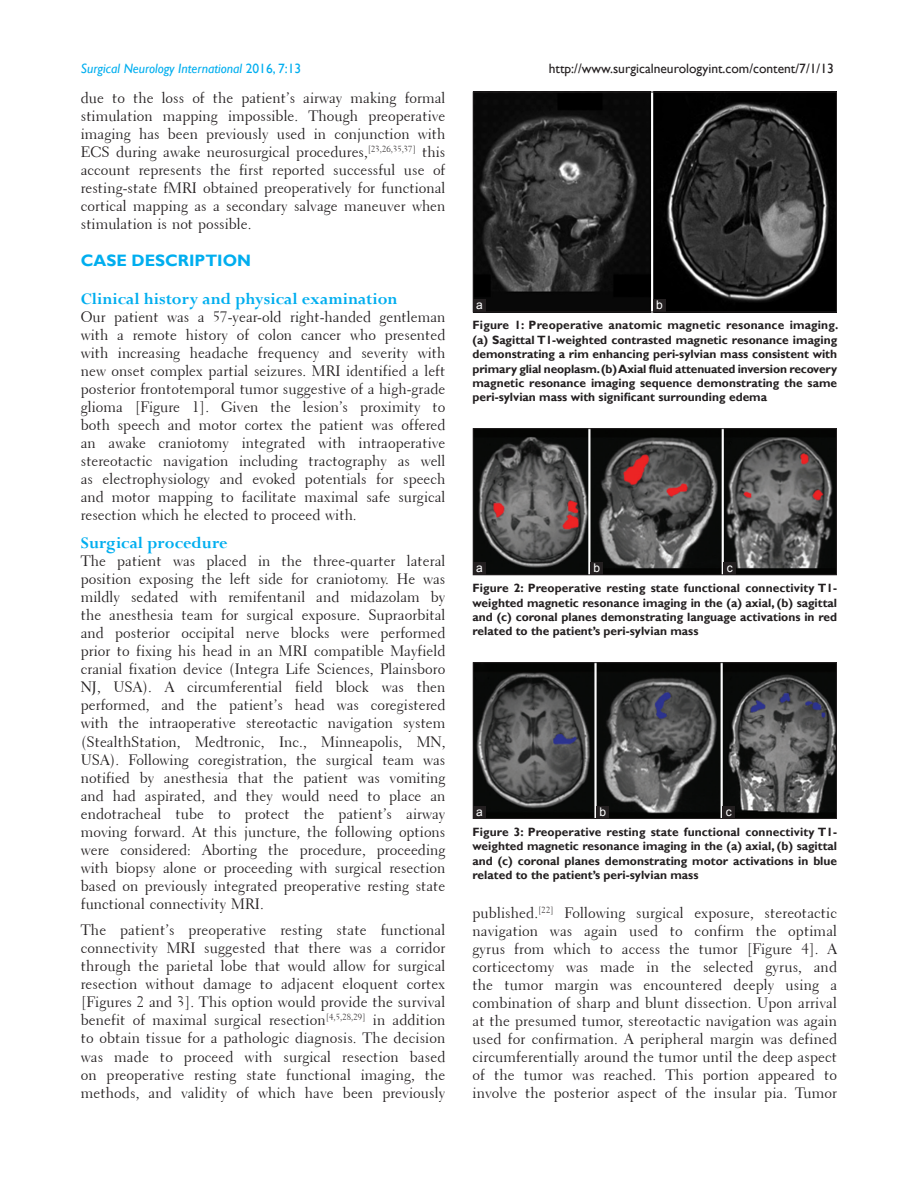
<style>
.page{position:relative;width:918px;height:1188px;background:#fff}
.page>*{position:absolute;margin:0;border:0;box-sizing:border-box;transform-origin:0 0}
.t1{font:700 18px "Perpetua";color:#00aeef}
.t2{font:700 16.5px "Gill Sans";color:#00aeef}
.TX{font:15px/18px "Transitional 521 BT Roman A";color:#231f20;text-align:justify}
.t3{font:13.5px "Gill Sans";color:#231f20}
.t4{font:italic 13.5px "Gill Sans";color:#00aeef}
.FGC{font:700 12px/14.4px "Gill Sans";color:#231f20;text-align:justify}
.LABEL{font:12px "Arial";color:#fff}
.s1{font-style:normal}
</style>
<div class="page">
<img style="left:475px;top:94px;width:360px;height:216px">
<div style="left:473px;top:92px;width:364px;height:220px;border:1px solid #231f20"></div>
<div style="left:653px;top:299px;width:13px;height:13px;background:#231f20"></div>
<div style="left:473px;top:299px;width:13px;height:13px;background:#231f20"></div>
<img style="left:475px;top:430px;width:360px;height:143px">
<div style="left:473px;top:428px;width:364px;height:147px;border:1px solid #231f20"></div>
<div style="left:590px;top:562px;width:13px;height:13px;background:#231f20"></div>
<div style="left:724px;top:562px;width:12px;height:13px;background:#231f20"></div>
<div style="left:473px;top:562px;width:13px;height:13px;background:#231f20"></div>
<img style="left:475px;top:664px;width:360px;height:153px">
<div style="left:473px;top:662px;width:364px;height:157px;border:1px solid #231f20"></div>
<div style="left:473px;top:806px;width:13px;height:13px;background:#231f20"></div>
<div style="left:597px;top:806px;width:12px;height:13px;background:#231f20"></div>
<div style="left:722px;top:806px;width:13px;height:13px;background:#231f20"></div>
<p class="t4" style="left:81px;top:61px;width:222px">Surgical Neurology International <span class="s1">2016, 7:13</span></p>
<p class="t3" style="left:549px;top:61px;width:287px">http://www.surgicalneurologyint.com/content/7/1/13</p>
<p class="TX" style="left:81px;top:89px;width:366px">due to the loss of the patient’s airway making formal stimulation mapping impossible. Though preoperative imaging has been previously used in conjunction with ECS during awake neurosurgical procedures,<sup>[23,26,35,37]</sup> this account represents the first reported successful use of resting‑state fMRI obtained preoperatively for functional cortical mapping as a secondary salvage maneuver when stimulation is not possible.</p>
<h1 class="t2" style="left:81px;top:251px;width:172px">CASE DESCRIPTION</h1>
<h2 class="t1" style="left:81px;top:287px;width:318px">Clinical history and physical examination</h2>
<p class="TX" style="left:81px;top:308px;width:366px">Our patient was a 57‑year‑old right‑handed gentleman with a remote history of colon cancer who presented with increasing headache frequency and severity with new onset complex partial seizures. MRI identified a left posterior frontotemporal tumor suggestive of a high‑grade glioma [Figure 1]. Given the lesion’s proximity to both speech and motor cortex the patient was offered an awake craniotomy integrated with intraoperative stereotactic navigation including tractography as well as electrophysiology and evoked potentials for speech and motor mapping to facilitate maximal safe surgical resection which he elected to proceed with.</p>
<h2 class="t1" style="left:81px;top:532px;width:148px">Surgical procedure</h2>
<p class="TX" style="left:81px;top:552px;width:366px">The patient was placed in the three‑quarter lateral position exposing the left side for craniotomy. He was mildly sedated with remifentanil and midazolam by the anesthesia team for surgical exposure. Supraorbital and posterior occipital nerve blocks were performed prior to fixing his head in an MRI compatible Mayfield cranial fixation device (Integra Life Sciences, Plainsboro NJ, USA). A circumferential field block was then performed, and the patient’s head was coregistered with the intraoperative stereotactic navigation system (StealthStation, Medtronic, Inc., Minneapolis, MN, USA). Following coregistration, the surgical team was notified by anesthesia that the patient was vomiting and had aspirated, and they would need to place an endotracheal tube to protect the patient’s airway moving forward. At this juncture, the following options were considered: Aborting the procedure, proceeding with biopsy alone or proceeding with surgical resection based on previously integrated preoperative resting state functional connectivity MRI.</p>
<p class="TX" style="left:81px;top:921px;width:366px">The patient’s preoperative resting state functional connectivity MRI suggested that there was a corridor through the parietal lobe that would allow for surgical resection without damage to adjacent eloquent cortex [Figures 2 and 3]. This option would provide the survival benefit of maximal surgical resection<sup>[4,5,28,29]</sup> in addition to obtain tissue for a pathologic diagnosis. The decision was made to proceed with surgical resection based on preoperative resting state functional imaging, the methods, and validity of which have been previously</p>
<p class="LABEL" style="left:476px;top:297px;width:8px">a</p>
<p class="LABEL" style="left:656px;top:297px;width:8px">b</p>
<p class="FGC" style="left:472px;top:319px;width:367px">Figure 1: Preoperative anatomic magnetic resonance imaging. (a) Sagittal T1-weighted contrasted magnetic resonance imaging demonstrating a rim enhancing peri-sylvian mass consistent with primary glial neoplasm. (b) Axial fluid attenuated inversion recovery magnetic resonance imaging sequence demonstrating the same peri-sylvian mass with significant surrounding edema</p>
<p class="LABEL" style="left:476px;top:560px;width:8px">a</p>
<p class="LABEL" style="left:593px;top:560px;width:8px">b</p>
<p class="LABEL" style="left:727px;top:560px;width:7px">c</p>
<p class="FGC" style="left:472px;top:581px;width:366px">Figure 2: Preoperative resting state functional connectivity T1- weighted magnetic resonance imaging in the (a) axial, (b) sagittal and (c) coronal planes demonstrating language activations in red related to the patient’s peri-sylvian mass</p>
<p class="LABEL" style="left:476px;top:804px;width:8px">a</p>
<p class="LABEL" style="left:600px;top:804px;width:8px">b</p>
<p class="LABEL" style="left:726px;top:804px;width:7px">c</p>
<p class="FGC" style="left:472px;top:825px;width:366px">Figure 3: Preoperative resting state functional connectivity T1- weighted magnetic resonance imaging in the (a) axial, (b) sagittal and (c) coronal planes demonstrating motor activations in blue related to the patient’s peri-sylvian mass</p>
<p class="TX" style="left:472px;top:904px;width:366px">published.<sup>[22]</sup> Following surgical exposure, stereotactic navigation was again used to confirm the optimal gyrus from which to access the tumor [Figure 4]. A corticectomy was made in the selected gyrus, and the tumor margin was encountered deeply using a combination of sharp and blunt dissection. Upon arrival at the presumed tumor, stereotactic navigation was again used for confirmation. A peripheral margin was defined circumferentially around the tumor until the deep aspect of the tumor was reached. This portion appeared to involve the posterior aspect of the insular pia. Tumor</p>
</div>
